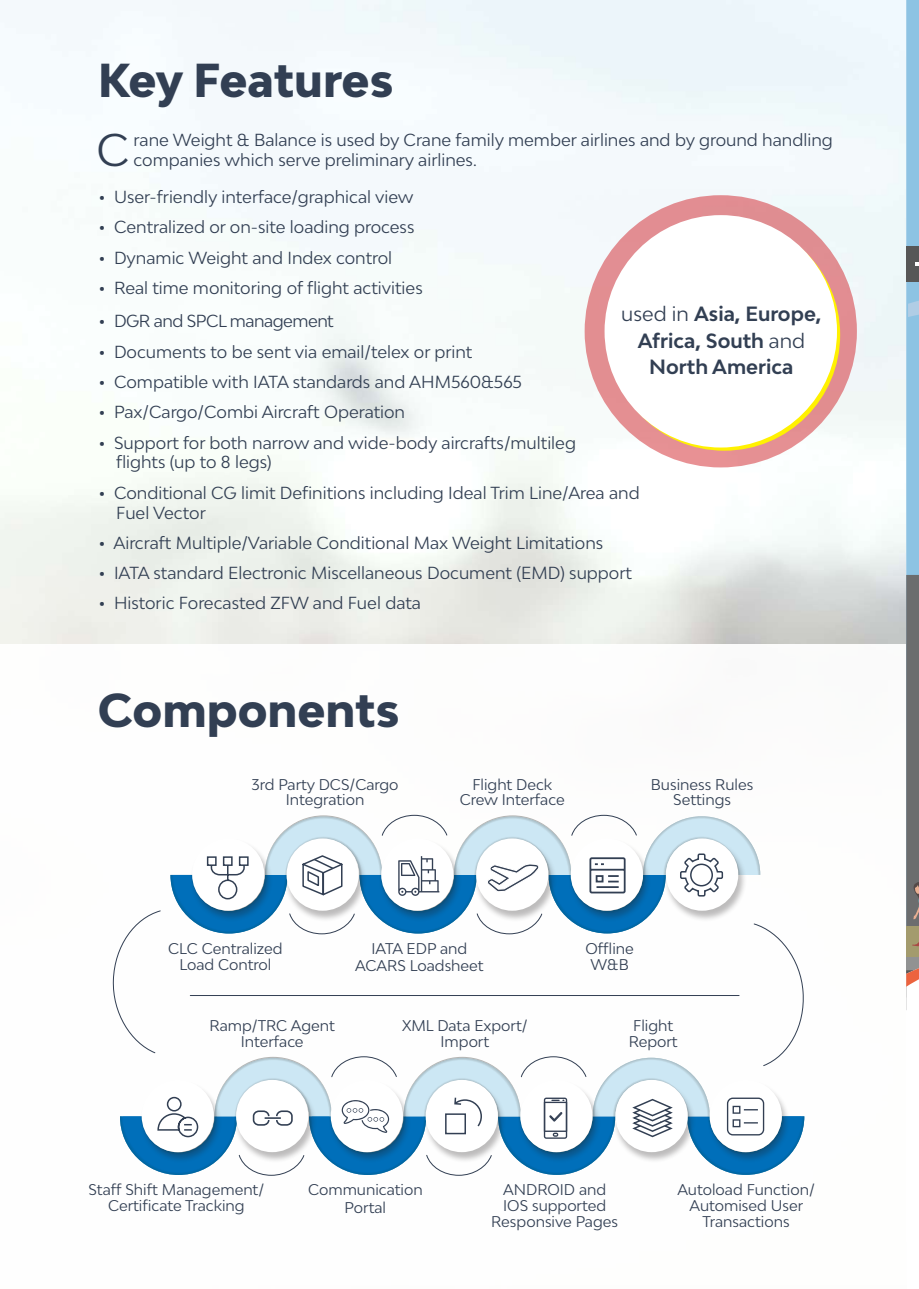
<style>
.page{position:relative;width:919px;height:1289px;background:#fff}
.page>*{position:absolute;margin:0;border:0;box-sizing:border-box;transform-origin:0 0}
.t1{font:800 45px "Bw Modelica";color:#323f53}
.t2{font:43.2px "Bw Modelica";color:#323f53}
.t3{font:700 19.5px/26.5px "Bw Modelica";color:#323f53;text-align:center}
.t4{font:16.5px/19.8px "Bw Modelica";color:#323f53}
.t5{font:16.5px "Bw Modelica";letter-spacing:-.03em;color:#323f53}
.t6{font:14.7px/15.9px "Bw Modelica";color:#323f53;text-align:center}
.s1{font-weight:700}
.s2{font-weight:400}
</style>
<div class="page">
<svg style="left:906px;top:0;width:13px;height:1010px;background:#86a1b0"></svg>
<svg style="left:584px;top:195px;width:272px;height:272px;background:#e4978b"></svg>
<div style="left:604px;top:215px;width:232px;height:232px;background:#fff;border-radius:50%"></div>
<svg style="left:112px;top:814px;width:693px;height:361px"></svg>
<h1 class="t1" style="left:98px;top:51px;width:297px">Key Features</h1>
<h2 class="t2" style="left:96px;top:122px;width:34px">C</h2>
<p class="t4" style="left:134px;top:130px;width:700px">rane Weight &amp; Balance is used by Crane family member airlines and by ground handling companies which serve preliminary airlines.</p>
<p class="t4" style="left:99px;top:187px;width:316px"><span class="s1">•</span> User-friendly interface/graphical view</p>
<p class="t4" style="left:99px;top:217px;width:317px"><span class="s1">•</span> Centralized or on-site loading process</p>
<p class="t4" style="left:99px;top:247px;width:295px"><span class="s1">•</span> Dynamic Weight and Index control</p>
<p class="t4" style="left:99px;top:277px;width:325px"><span class="s1">•</span> Real time monitoring of flight activities</p>
<p class="t5" style="left:99px;top:310px;width:236px"><span class="s1">•</span> DGR and SPCL management</p>
<p class="t4" style="left:99px;top:341px;width:375px"><span class="s1">•</span> Documents to be sent via email/telex or print</p>
<p class="t4" style="left:99px;top:371px;width:425px"><span class="s1">•</span> Compatible with IATA standards and AHM560&amp;565</p>
<p class="t4" style="left:99px;top:402px;width:308px"><span class="s1">•</span> Pax/Cargo/Combi Aircraft Operation</p>
<p class="t4" style="left:116px;top:432px;width:461px;text-indent:-17px"><span class="s1">•</span> Support for both narrow and wide-body aircrafts/multileg flights (up to 8 legs)</p>
<p class="t4" style="left:116px;top:482px;width:525px;text-indent:-17px"><span class="s1">•</span> Conditional CG limit Definitions including Ideal Trim Line/Area and<br>Fuel Vector</p>
<p class="t4" style="left:99px;top:532px;width:506px"><span class="s1">•</span> Aircraft Multiple/Variable Conditional Max Weight Limitations</p>
<p class="t4" style="left:99px;top:562px;width:534px"><span class="s1">•</span> IATA standard Electronic Miscellaneous Document (EMD) support</p>
<p class="t4" style="left:99px;top:593px;width:324px"><span class="s1">•</span> Historic Forecasted ZFW and Fuel data</p>
<p class="t3" style="left:621px;top:300px;width:202px"><span class="s2">used in</span> Asia, Europe,<br>Africa, South <span class="s2">and<br></span>North America</p>
<h1 class="t1" style="left:98px;top:681px;width:303px">Components</h1>
<p class="t6" style="left:251px;top:775px;width:148px">3rd Party DCS/Cargo<br>Integration</p>
<p class="t6" style="left:460px;top:775px;width:106px">Flight Deck<br>Crew Interface</p>
<p class="t6" style="left:651px;top:775px;width:104px">Business Rules<br>Settings</p>
<p class="t6" style="left:168px;top:940px;width:116px">CLC Centralized<br>Load Control</p>
<p class="t6" style="left:355px;top:939px;width:130px;line-height:17.5px">IATA EDP and<br>ACARS Loadsheet</p>
<p class="t6" style="left:585px;top:940px;width:50px">Offline<br>W&amp;B</p>
<p class="t6" style="left:209px;top:1017px;width:127px">Ramp/TRC Agent<br>Interface</p>
<p class="t6" style="left:402px;top:1017px;width:127px">XML Data Export/<br>Import</p>
<p class="t6" style="left:628px;top:1017px;width:50px">Flight<br>Report</p>
<p class="t6" style="left:88px;top:1181px;width:177px">Staff Shift Management/<br>Certificate Tracking</p>
<p class="t6" style="left:308px;top:1180px;width:116px;line-height:17.5px">Communication<br>Portal</p>
<p class="t6" style="left:491px;top:1181px;width:128px">ANDROID and<br>IOS supported<br>Responsive Pages</p>
<p class="t6" style="left:677px;top:1181px;width:139px">Autoload Function/<br>Automised User<br>Transactions</p>
</div>
